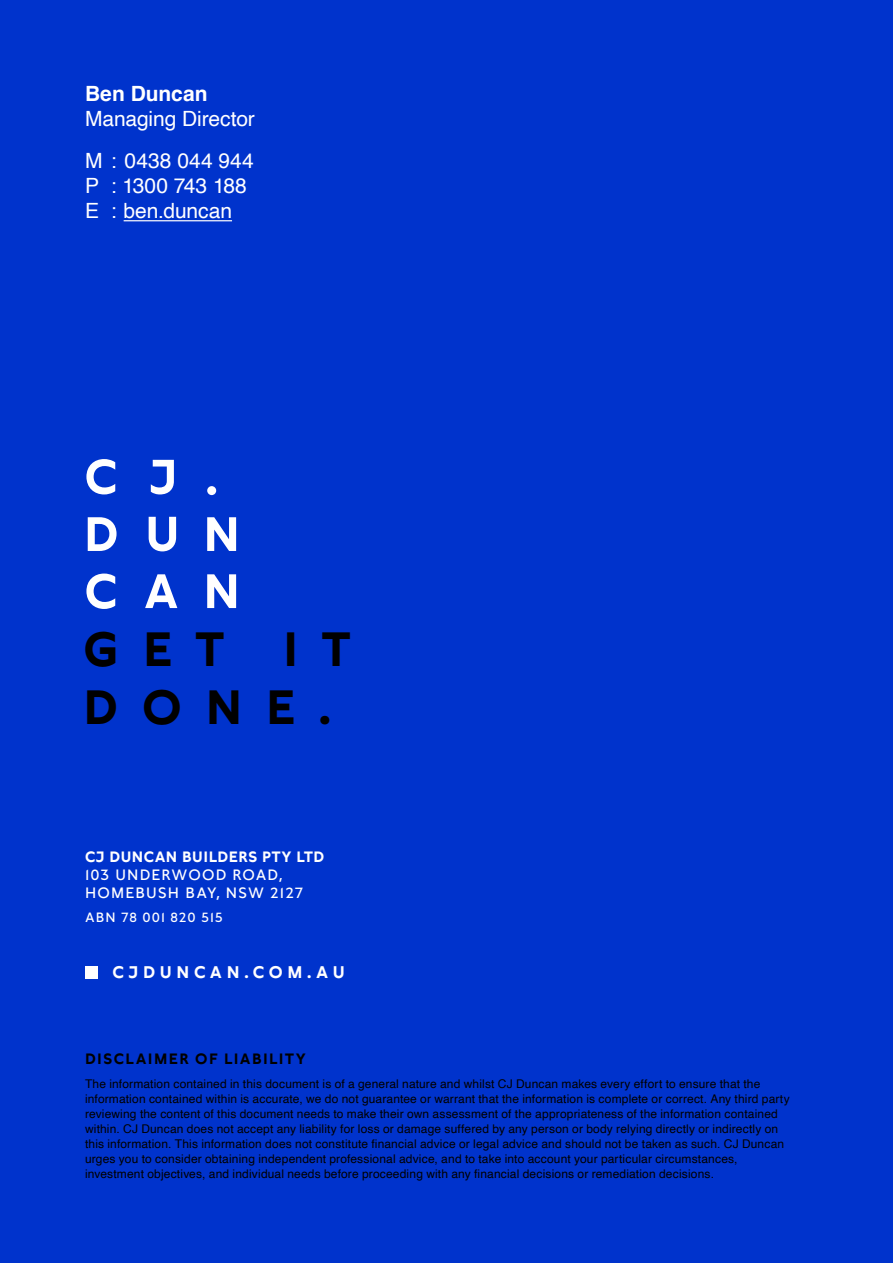
<style>
.page{position:relative;width:893px;height:1263px;background:#03c}
.page>*{position:absolute;margin:0;border:0;box-sizing:border-box;transform-origin:0 0}
.t1{font:700 48px/57.6px "Lynstone";letter-spacing:.5em;color:#000}
.t2{font:21px/42.2px "Helvetica";letter-spacing:-.005em;color:#fff}
.t3{font:700 21px "Helvetica";color:#fff}
.t4{font:700 16.95px "Lynstone";letter-spacing:.28em;color:#fff}
.t5{font:15px/18px "Lynstone";letter-spacing:.08em;color:#fff}
.t6{font:700 15px "Lynstone";letter-spacing:.04em;color:#fff}
.t7{font:700 15px "Lynstone";letter-spacing:.095em;color:#000}
.t8{font:13.5px "Lynstone";letter-spacing:.08em;color:#fff}
.t9{font:12px/15px "Helvetica";letter-spacing:.01em;color:#000}
</style>
<div class="page">
<div style="left:85px;top:966px;width:13px;height:12px;background:#fff"></div>
<svg style="left:86px;top:459px;width:29px;height:35px"></svg>
<svg style="left:151px;top:460px;width:23px;height:34px"></svg>
<svg style="left:88px;top:517px;width:29px;height:34px"></svg>
<svg style="left:149px;top:517px;width:27px;height:34px"></svg>
<svg style="left:207px;top:517px;width:29px;height:34px"></svg>
<svg style="left:86px;top:573px;width:29px;height:36px"></svg>
<svg style="left:145px;top:574px;width:32px;height:34px"></svg>
<svg style="left:207px;top:574px;width:29px;height:34px"></svg>
<div style="left:207px;top:486px;width:9px;height:9px;background:#fff;border-radius:50%"></div>
<hr style="left:124px;top:220px;width:108px;height:1px;background:#fff">
<h2 class="t3" style="left:85px;top:80px;width:124px">Ben Duncan</h2>
<h2 class="t2" style="left:85px;top:98px;width:171px">Managing Director<br>M : 0438 044 944</h2>
<h2 class="t2" style="left:85px;top:174px;width:163px;line-height:25.2px">P : 1300 743 188<br>E : ben.duncan</h2>
<h1 class="t1" style="left:84px;top:622px;width:268px">GET IT<br>DONE.</h1>
<p class="t6" style="left:85px;top:847px;width:241px">CJ DUNCAN BUILDERS PTY LTD</p>
<p class="t5" style="left:85px;top:866px;width:219px">103 UNDERWOOD ROAD,<br>HOMEBUSH BAY, NSW 2127</p>
<p class="t8" style="left:85px;top:909px;width:139px">ABN 78 001 820 515</p>
<h3 class="t4" style="left:113px;top:962px;width:234px">CJDUNCAN.COM.AU</h3>
<p class="t7" style="left:85px;top:1050px;width:222px">DISCLAIMER OF LIABILITY</p>
<p class="t9" style="left:85px;top:1077px;width:706px">The information contained in this document is of a general nature and whilst CJ Duncan makes every effort to ensure that the information contained within is accurate, we do not guarantee or warrant that the information is complete or correct. Any third party reviewing the content of this document needs to make their own assessment of the appropriateness of the information contained within. CJ Duncan does not accept any liability for loss or damage suffered by any person or body relying directly or indirectly on this information. This information does not constitute financial advice or legal advice and should not be taken as such. CJ Duncan urges you to consider obtaining independent professional advice, and to take into account your particular circumstances, investment objectives, and individual needs before proceeding with any financial decisions or remediation decisions.</p>
</div>
